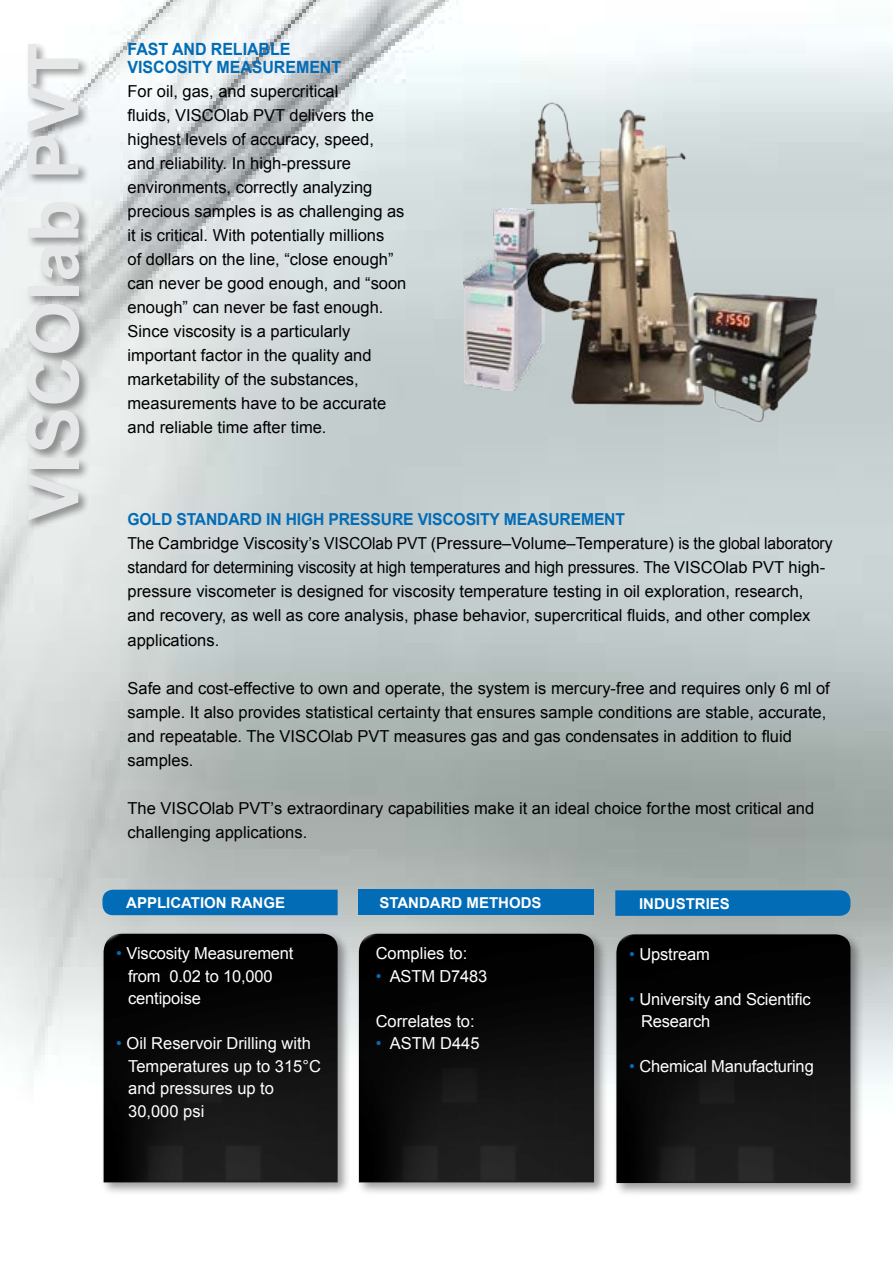
<style>
.page{position:relative;width:893px;height:1263px;background:#fff}
.page>*{position:absolute;margin:0;border:0;box-sizing:border-box;transform-origin:0 0}
.t1{font:700 70.5px "Arial";color:#e6e7e8}
.t2{font:700 16.8px "Arial";color:#036cb6;scale:.95 1}
.t3{font:16.5px/24px "Arial";color:#000}
.t4{font:16.5px/24px "Arial";color:#000;scale:.95 1}
.t5{font:16.5px/22.5px "Arial";letter-spacing:-.01em;color:#fff}
.t6{font:700 16.5px "Arial";letter-spacing:-.01em;color:#036cb6;scale:.95 1}
.t7{font:700 15px "Arial";color:#fff}
.s1{color:#036cb6}
</style>
<div class="page">
<img style="left:0;top:0;width:893px;height:1084px">
<div style="left:26px;top:42px;width:64px;height:489px;background:#000;opacity:.4"></div>
<img style="left:463px;top:208px;width:16px;height:182px">
<img style="left:479px;top:99px;width:414px;height:329px">
<div style="left:101px;top:931px;width:250px;height:265px;background:#000;opacity:.4"></div>
<img style="left:104px;top:934px;width:234px;height:248px">
<div style="left:102px;top:890px;width:236px;height:25px;background:#036cb6"></div>
<div style="left:359px;top:890px;width:235px;height:25px;background:#036cb6"></div>
<div style="left:356px;top:931px;width:252px;height:265px;background:#000;opacity:.4"></div>
<img style="left:359px;top:934px;width:235px;height:248px">
<div style="left:614px;top:931px;width:250px;height:266px;background:#000;opacity:.4"></div>
<img style="left:616px;top:934px;width:234px;height:249px">
<svg style="left:615px;top:890px;width:235px;height:26px;background:#076db5"></svg>
<h1 class="t1" style="left:7px;top:520px;width:479px;rotate:-90deg">VISCOLAB PVT</h1>
<p class="t2" style="left:128px;top:38px;width:22px">FAST</p>
<p class="t2" style="left:172px;top:38px;width:13px">AND</p>
<p class="t2" style="left:211px;top:38px;width:23px">RELIA</p>
<p class="t2" style="left:259px;top:38px;width:23px">BLE</p>
<p class="t2" style="left:128px;top:56px;width:11px">VISCOSITY</p>
<p class="t2" style="left:216px;top:56px;width:13px">MEASUREMENT</p>
<p class="t3" style="left:128px;top:80px;width:280px">For oil, gas, and supercritical<br>fluids, VISCOlab PVT delivers the highest levels of accuracy, speed,<br>and reliability. In high-pressure environments, correctly analyzing precious samples is as challenging as it is critical. With potentially millions<br>of dollars on the line, “close enough” can never be good enough, and “soon enough” can never be fast enough.<br>Since viscosity is a particularly important factor in the quality and marketability of the substances, measurements have to be accurate and reliable time after time.</p>
<p class="t6" style="left:128px;top:509px;width:525px">GOLD STANDARD IN HIGH PRESSURE VISCOSITY MEASUREMENT</p>
<p class="t4" style="left:128px;top:532px;width:744px">The Cambridge Viscosity’s VISCOlab PVT (Pressure–Volume–Temperature) is the global laboratory standard for determining viscosity at high temperatures and high pressures. The VISCOlab PVT high&shy;pressure viscometer is designed for viscosity temperature testing in oil exploration, research, and recovery, as well as core analysis, phase behavior, supercritical fluids, and other complex applications.</p>
<p class="t3" style="left:128px;top:676px;width:704px">Safe and cost-effective to own and operate, the system is mercury-free and requires only 6 ml of sample. It also provides statistical certainty that ensures sample conditions are stable, accurate, and repeatable. The VISCOlab PVT measures gas and gas condensates in addition to fluid samples.</p>
<p class="t3" style="left:128px;top:796px;width:688px">The VISCOlab PVT’s extraordinary capabilities make it an ideal choice forthe most critical and challenging applications.</p>
<p class="t7" style="left:126px;top:893px;width:160px">APPLICATION RANGE</p>
<p class="t7" style="left:379px;top:893px;width:164px">STANDARD METHODS</p>
<p class="t5" style="left:128px;top:942px;width:167px;text-indent:-12px"><span class="s1">•</span> Viscosity Measurement from 0.02 to 10,000 centipoise</p>
<p class="t5" style="left:128px;top:1032px;width:194px;text-indent:-12px"><span class="s1">•</span> Oil Reservoir Drilling with<br>Temperatures up to 315°C and pressures up to<br>30,000 psi</p>
<p class="t5" style="left:376px;top:942px;width:93px">Complies to:</p>
<p class="t5" style="left:376px;top:965px;width:113px"><span class="s1">•</span> ASTM D7483</p>
<p class="t5" style="left:376px;top:1010px;width:101px">Correlates to:</p>
<p class="t5" style="left:376px;top:1032px;width:105px"><span class="s1">•</span> ASTM D445</p>
<p class="t7" style="left:639px;top:893px;width:92px">INDUSTRIES</p>
<p class="t5" style="left:629px;top:943px;width:82px"><span class="s1">•</span> Upstream</p>
<p class="t5" style="left:641px;top:988px;width:171px;text-indent:-12px"><span class="s1">•</span> University and Scientific<br>Research</p>
<p class="t5" style="left:629px;top:1055px;width:186px"><span class="s1">•</span> Chemical Manufacturing</p>
</div>
